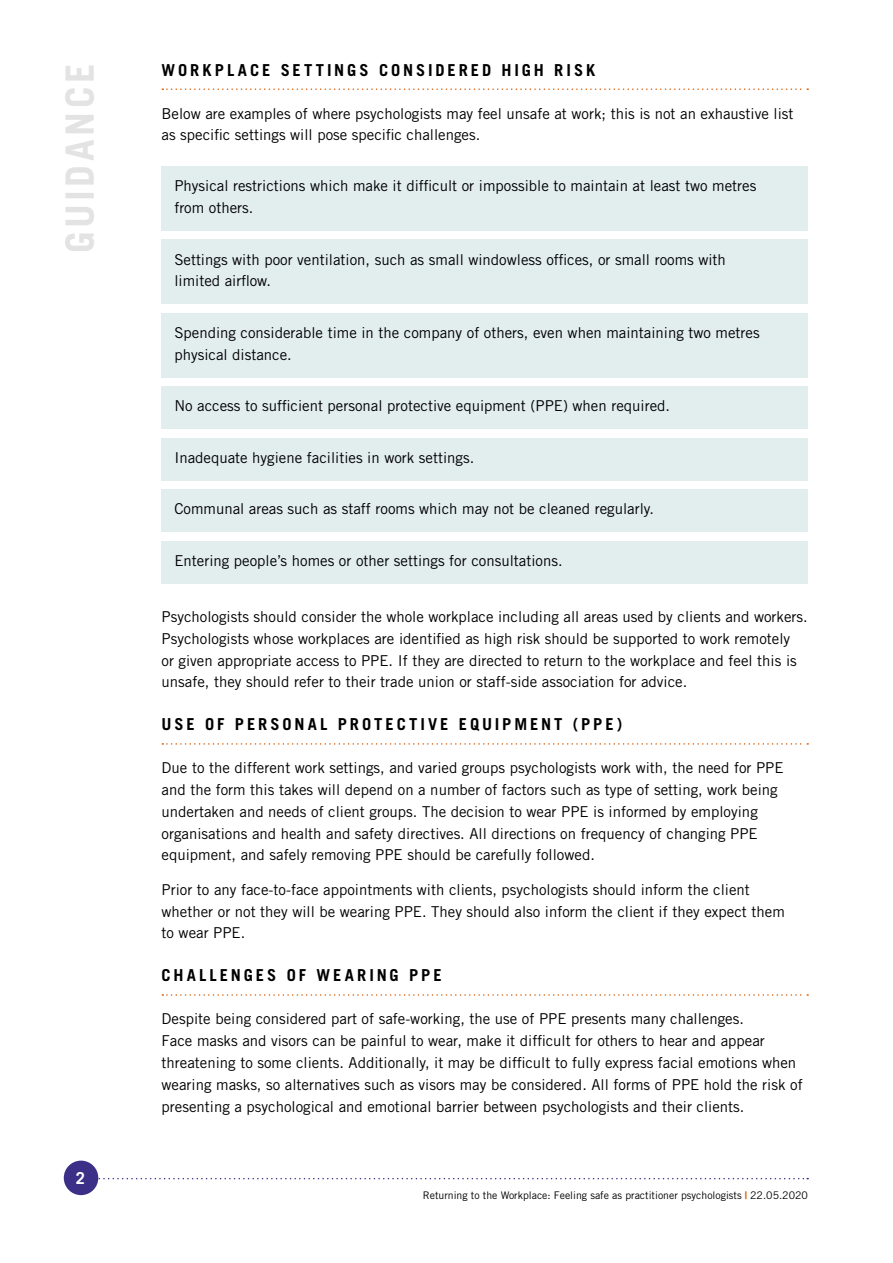
<style>
.page{position:relative;width:893px;height:1263px;background:#fff}
.page>*{position:absolute;margin:0;border:0;box-sizing:border-box;transform-origin:0 0}
.t1{font:700 39px "Trade Gothic LT Std";letter-spacing:.09em;color:#e3e3e3}
.t2{font:700 16.5px "Trade Gothic LT Std";letter-spacing:.175em;color:#000}
.t3{font:700 16.5px "Trade Gothic LT Std";color:#fff}
.t4{font:15px/21.8px "Trade Gothic LT Std";color:#000}
.t5{font:10.5px "Trade Gothic LT Std";color:#000}
.s1{font-weight:700;color:#da5f06}
</style>
<div class="page">
<svg style="left:98px;top:1178px;width:710px;height:1px"></svg>
<div style="left:64px;top:1160px;width:34px;height:35px;background:#3c2f88;border-radius:50%"></div>
<svg style="left:162px;top:88px;width:646px;height:2px"></svg>
<div style="left:162px;top:166px;width:646px;height:65px;background:#e2edee"></div>
<div style="left:162px;top:240px;width:646px;height:64px;background:#e2edee"></div>
<div style="left:162px;top:313px;width:646px;height:64px;background:#e2edee"></div>
<div style="left:162px;top:386px;width:646px;height:43px;background:#e2edee"></div>
<div style="left:162px;top:438px;width:646px;height:42px;background:#e2edee"></div>
<div style="left:162px;top:489px;width:646px;height:43px;background:#e2edee"></div>
<div style="left:162px;top:541px;width:646px;height:42px;background:#e2edee"></div>
<svg style="left:162px;top:743px;width:646px;height:2px"></svg>
<svg style="left:162px;top:994px;width:646px;height:2px"></svg>
<h1 class="t1" style="left:56px;top:253px;width:190px;rotate:-90deg">GUIDANCE</h1>
<p class="t3" style="left:76px;top:1168px;width:11px">2</p>
<p class="t2" style="left:162px;top:60px;width:435px">WORKPLACE SETTINGS CONSIDERED HIGH RISK</p>
<p class="t4" style="left:162px;top:102px;width:633px">Below are examples of where psychologists may feel unsafe at work; this is not an exhaustive list as specific settings will pose specific challenges.</p>
<p class="t4" style="left:174px;top:175px;width:583px">Physical restrictions which make it difficult or impossible to maintain at least two metres from others.</p>
<p class="t4" style="left:174px;top:248px;width:553px">Settings with poor ventilation, such as small windowless offices, or small rooms with limited airflow.</p>
<p class="t4" style="left:174px;top:321px;width:587px">Spending considerable time in the company of others, even when maintaining two metres physical distance.</p>
<p class="t4" style="left:174px;top:395px;width:497px">No access to sufficient personal protective equipment (PPE) when required.</p>
<p class="t4" style="left:174px;top:446px;width:301px">Inadequate hygiene facilities in work settings.</p>
<p class="t4" style="left:174px;top:498px;width:481px">Communal areas such as staff rooms which may not be cleaned regularly.</p>
<p class="t4" style="left:174px;top:549px;width:390px">Entering people’s homes or other settings for consultations.</p>
<p class="t4" style="left:162px;top:606px;width:648px">Psychologists should consider the whole workplace including all areas used by clients and workers.<br>Psychologists whose workplaces are identified as high risk should be supported to work remotely<br>or given appropriate access to PPE. If they are directed to return to the workplace and feel this is unsafe, they should refer to their trade union or staff-side association for advice.</p>
<p class="t2" style="left:162px;top:714px;width:462px">USE OF PERSONAL PROTECTIVE EQUIPMENT (PPE)</p>
<p class="t4" style="left:162px;top:757px;width:623px">Due to the different work settings, and varied groups psychologists work with, the need for PPE and the form this takes will depend on a number of factors such as type of setting, work being undertaken and needs of client groups. The decision to wear PPE is informed by employing organisations and health and safety directives. All directions on frequency of changing PPE equipment, and safely removing PPE should be carefully followed.</p>
<p class="t4" style="left:162px;top:878px;width:625px">Prior to any face-to-face appointments with clients, psychologists should inform the client whether or not they will be wearing PPE. They should also inform the client if they expect them to wear PPE.</p>
<p class="t2" style="left:162px;top:965px;width:282px">CHALLENGES OF WEARING PPE</p>
<p class="t4" style="left:162px;top:1008px;width:643px">Despite being considered part of safe-working, the use of PPE presents many challenges.<br>Face masks and visors can be painful to wear, make it difficult for others to hear and appear threatening to some clients. Additionally, it may be difficult to fully express facial emotions when wearing masks, so alternatives such as visors may be considered. All forms of PPE hold the risk of presenting a psychological and emotional barrier between psychologists and their clients.</p>
<p class="t5" style="left:423px;top:1189px;width:387px">Returning to the Workplace: Feeling safe as practitioner psychologists <span class="s1">|</span> 22.05.2020</p>
</div>
